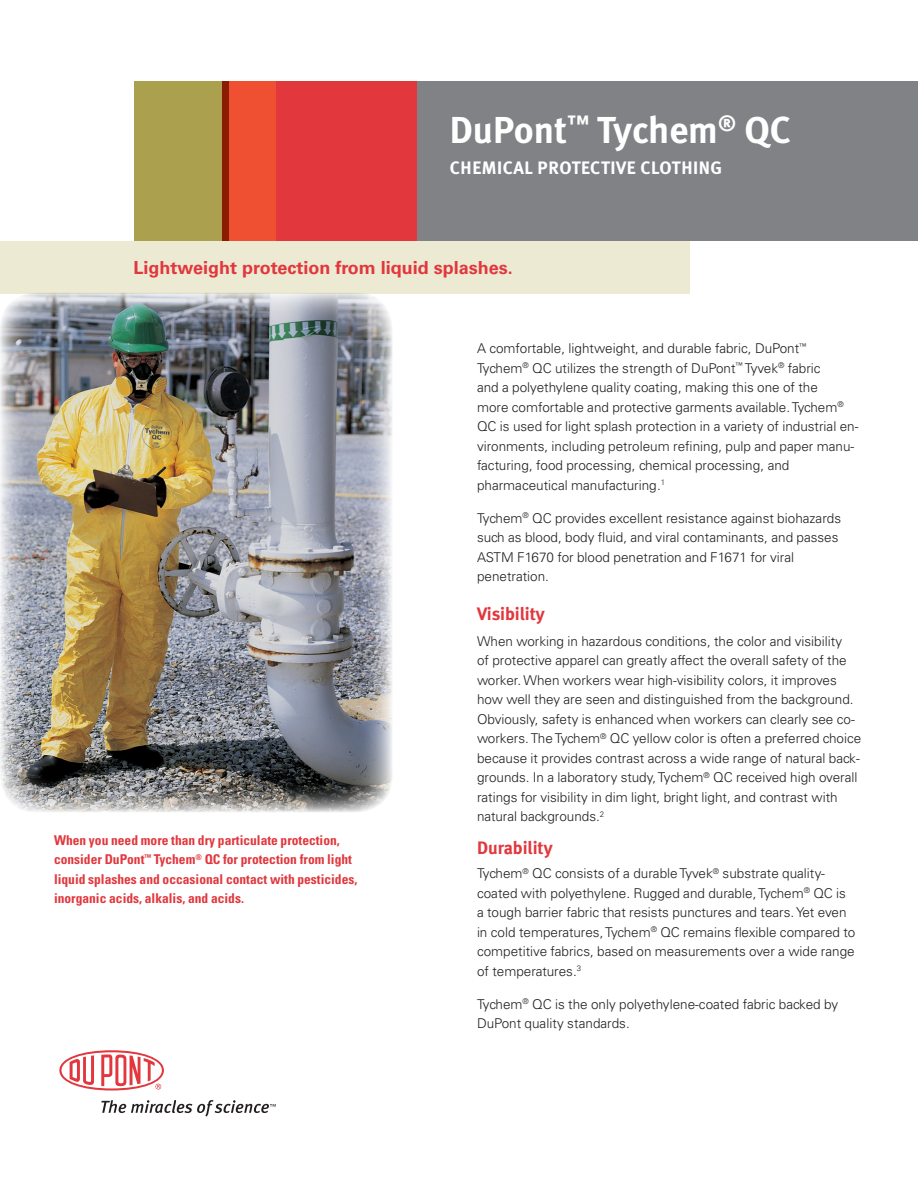
<style>
.page{position:relative;width:918px;height:1188px;background:#fff}
.page>*{position:absolute;margin:0;border:0;box-sizing:border-box;transform-origin:0 0}
.t1{font:700 37.5px "Meta";color:#fff}
.t2{font:700 18px "Univers LT Std";color:#e1373d}
.t3{font:18px "Meta Bold LF";letter-spacing:.03em;color:#fff}
.t4{font:700 18px "Meta";letter-spacing:-.005em;color:#e1373d}
.t5{font:300 13.5px/19.5px "Univers LT Std";color:#231f20}
.t6{font:700 condensed 13.5px/19.5px "Univers LT Std";color:#e1373d}
</style>
<div class="page">
<div style="left:134px;top:81px;width:89px;height:160px;background:#aaa04d"></div>
<div style="left:223px;top:81px;width:7px;height:160px;background:#891c02"></div>
<div style="left:229px;top:81px;width:47px;height:160px;background:#ef5032"></div>
<div style="left:276px;top:81px;width:142px;height:160px;background:#e1373d"></div>
<div style="left:418px;top:81px;width:500px;height:160px;background:#808285"></div>
<div style="left:0;top:241px;width:689px;height:53px;background:#ecead3"></div>
<svg style="left:59px;top:1050px;width:105px;height:41px"></svg>
<svg style="left:101px;top:1100px;width:175px;height:17px"></svg>
<img style="left:0;top:293px;width:393px;height:520px;border-radius:36px">
<h1 class="t1" style="left:450px;top:108px;width:343px">DuPont<sup>™</sup> Tychem<sup>®</sup> QC</h1>
<h2 class="t3" style="left:450px;top:158px;width:274px">CHEMICAL PROTECTIVE CLOTHING</h2>
<h2 class="t2" style="left:134px;top:257px;width:381px">Lightweight protection from liquid splashes.</h2>
<p class="t6" style="left:54px;top:830px;width:305px">When you need more than dry particulate protection, consider DuPont<sup>™</sup> Tychem<sup>®</sup> QC for protection from light liquid splashes and occasional contact with pesticides, inorganic acids, alkalis, and acids.</p>
<p class="t5" style="left:477px;top:339px;width:383px">A comfortable, lightweight, and durable fabric, DuPont<sup>™ </sup>Tychem<sup>®</sup> QC utilizes the strength of DuPont<sup>™</sup> Tyvek<sup>®</sup> fabric<br>and a polyethylene quality coating, making this one of the<br>more comfortable and protective garments available. Tychem<sup>® </sup>QC is used for light splash protection in a variety of industrial en&shy;vironments, including petroleum refining, pulp and paper manu&shy;facturing, food processing, chemical processing, and pharmaceutical manufacturing.<sup>1</sup></p>
<p class="t5" style="left:477px;top:508px;width:366px">Tychem<sup>®</sup> QC provides excellent resistance against biohazards such as blood, body fluid, and viral contaminants, and passes ASTM F1670 for blood penetration and F1671 for viral penetration.</p>
<h2 class="t4" style="left:477px;top:603px;width:69px">Visibility</h2>
<p class="t5" style="left:477px;top:631px;width:386px">When working in hazardous conditions, the color and visibility<br>of protective apparel can greatly affect the overall safety of the worker. When workers wear high-visibility colors, it improves how well they are seen and distinguished from the background.<br>Obviously, safety is enhanced when workers can clearly see co&shy;workers. The Tychem<sup>®</sup> QC yellow color is often a preferred choice because it provides contrast across a wide range of natural back&shy;grounds. In a laboratory study, Tychem<sup>®</sup> QC received high overall ratings for visibility in dim light, bright light, and contrast with natural backgrounds.<sup>2</sup></p>
<h2 class="t4" style="left:477px;top:837px;width:77px">Durability</h2>
<p class="t5" style="left:477px;top:864px;width:380px">Tychem<sup>®</sup> QC consists of a durable Tyvek<sup>®</sup> substrate quality&shy;coated with polyethylene. Rugged and durable, Tychem<sup>®</sup> QC is a tough barrier fabric that resists punctures and tears. Yet even in cold temperatures, Tychem<sup>®</sup> QC remains flexible compared to competitive fabrics, based on measurements over a wide range of temperatures.<sup>3</sup></p>
<p class="t5" style="left:477px;top:994px;width:363px">Tychem<sup>®</sup> QC is the only polyethylene-coated fabric backed by<br>DuPont quality standards.</p>
</div>
